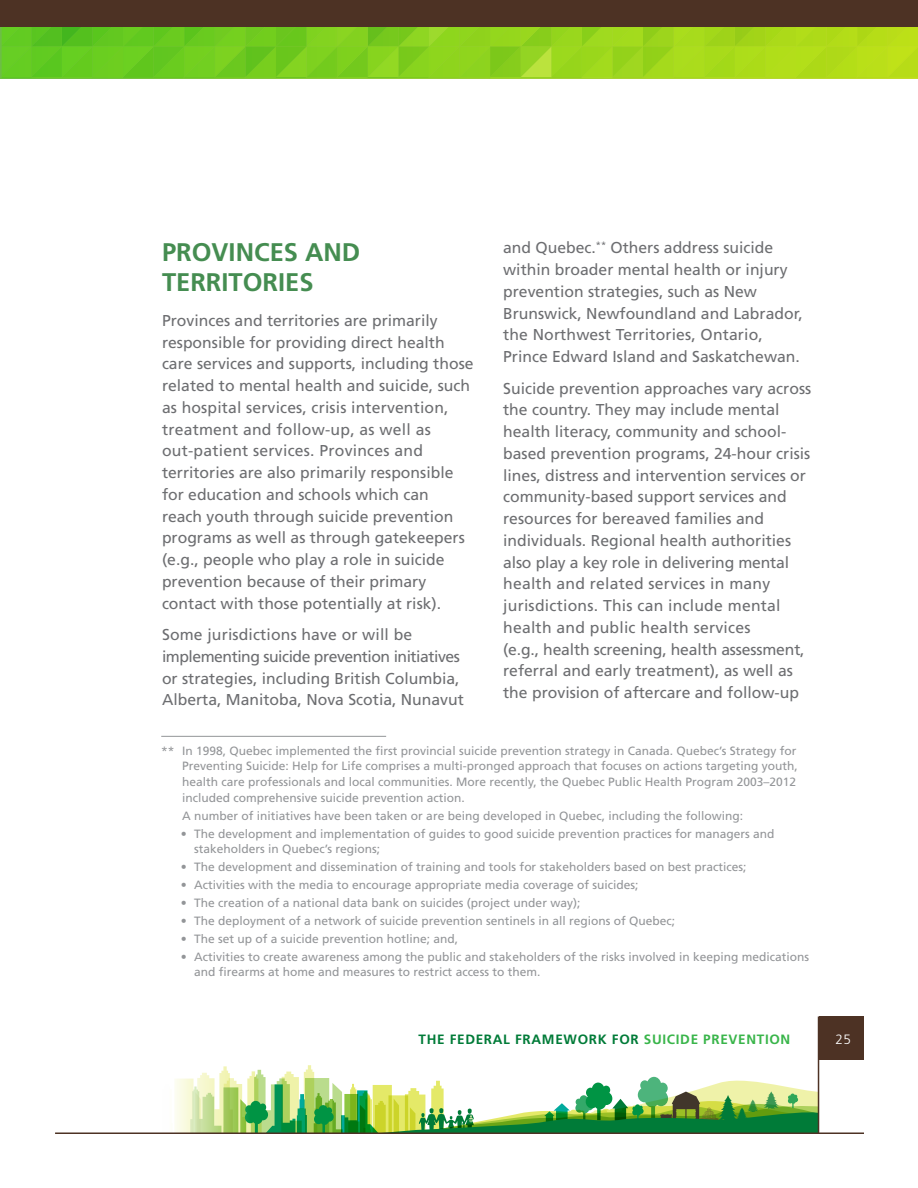
<style>
.page{position:relative;width:918px;height:1188px;background:#fff}
.page>*{position:absolute;margin:0;border:0;box-sizing:border-box;transform-origin:0 0}
.H2B{font:700 25.5px/30px "Frutiger LT Std";color:#458d51}
.Body{font:15.75px/21.8px "Frutiger LT Std";color:#6d6e71}
.t1{font:700 13.5px "Frutiger LT Std";letter-spacing:.05em;color:#007b38}
.t2{font:300 13.5px "Frutiger LT Std";color:#fff}
.Footnote{font:12px/15.8px "Frutiger LT Std";color:#939598}
.Footnote_2nd{font:12px "Frutiger LT Std";color:#939598}
.s1{color:#39b54a}
</style>
<div class="page">
<hr style="left:0;top:0;width:1px;height:78px;background:#6dbe45">
<svg style="left:2px;top:27px;width:916px;height:51px;background:#8ad21d"></svg>
<div style="left:0;top:0;width:918px;height:27px;background:#4d3224"></div>
<div style="left:819px;top:1017px;width:45px;height:43px;background:#4d3224"></div>
<svg style="left:175px;top:1065px;width:643px;height:67px"></svg>
<hr style="left:818px;top:1016px;width:1px;height:117px;background:#4d3224">
<hr style="left:55px;top:1132px;width:809px;height:2px;background:#4d3224">
<hr style="left:161px;top:736px;width:225px;height:1px;background:#939598">
<p class="H2B" style="left:162px;top:237px;width:200px">PROVINCES AND<br>TERRITORIES</p>
<p class="Body" style="left:162px;top:310px;width:313px">Provinces and territories are primarily responsible for providing direct health care services and supports, including those related to mental health and suicide, such as hospital services, crisis intervention, treatment and follow-up, as well as out-patient services. Provinces and territories are also primarily responsible for education and schools which can<br>reach youth through suicide prevention programs as well as through gatekeepers (e.g., people who play a role in suicide prevention because of their primary contact with those potentially at risk).</p>
<p class="Body" style="left:162px;top:624px;width:303px">Some jurisdictions have or will be implementing suicide prevention initiatives or strategies, including British Columbia, Alberta, Manitoba, Nova Scotia, Nunavut</p>
<p class="Body" style="left:503px;top:237px;width:301px">and Quebec.<sup>**</sup> Others address suicide within broader mental health or injury prevention strategies, such as New Brunswick, Newfoundland and Labrador, the Northwest Territories, Ontario, Prince Edward Island and Saskatchewan.</p>
<p class="Body" style="left:503px;top:377px;width:310px">Suicide prevention approaches vary across the country. They may include mental health literacy, community and school&shy;based prevention programs, 24-hour crisis lines, distress and intervention services or community-based support services and resources for bereaved families and individuals. Regional health authorities also play a key role in delivering mental health and related services in many jurisdictions. This can include mental health and public health services<br>(e.g., health screening, health assessment, referral and early treatment), as well as the provision of aftercare and follow-up</p>
<p class="Footnote" style="left:182px;top:743px;width:617px;text-indent:-21px">** In 1998, Quebec implemented the first provincial suicide prevention strategy in Canada. Quebec’s Strategy for Preventing Suicide: Help for Life comprises a multi-pronged approach that focuses on actions targeting youth, health care professionals and local communities. More recently, the Quebec Public Health Program 2003–2012 included comprehensive suicide prevention action.</p>
<p class="Footnote_2nd" style="left:182px;top:809px;width:562px">A number of initiatives have been taken or are being developed in Quebec, including the following:</p>
<p class="Footnote" style="left:194px;top:826px;width:582px;line-height:15px;text-indent:-14px">• The development and implementation of guides to good suicide prevention practices for managers and stakeholders in Quebec’s regions;</p>
<p class="Footnote" style="left:181px;top:859px;width:567px">• The development and dissemination of training and tools for stakeholders based on best practices;</p>
<p class="Footnote" style="left:181px;top:877px;width:459px">• Activities with the media to encourage appropriate media coverage of suicides;</p>
<p class="Footnote" style="left:181px;top:895px;width:401px">• The creation of a national data bank on suicides (project under way);</p>
<p class="Footnote" style="left:181px;top:913px;width:496px">• The deployment of a network of suicide prevention sentinels in all regions of Quebec;</p>
<p class="Footnote" style="left:181px;top:931px;width:279px">• The set up of a suicide prevention hotline; and,</p>
<p class="Footnote" style="left:194px;top:949px;width:616px;line-height:15px;text-indent:-14px">• Activities to create awareness among the public and stakeholders of the risks involved in keeping medications and firearms at home and measures to restrict access to them.</p>
<p class="t1" style="left:419px;top:1031px;width:373px">THE FEDERAL FRAMEWORK FOR <span class="s1">SUICIDE PREVENTION</span></p>
<p class="t2" style="left:835px;top:1031px;width:17px">25</p>
</div>
